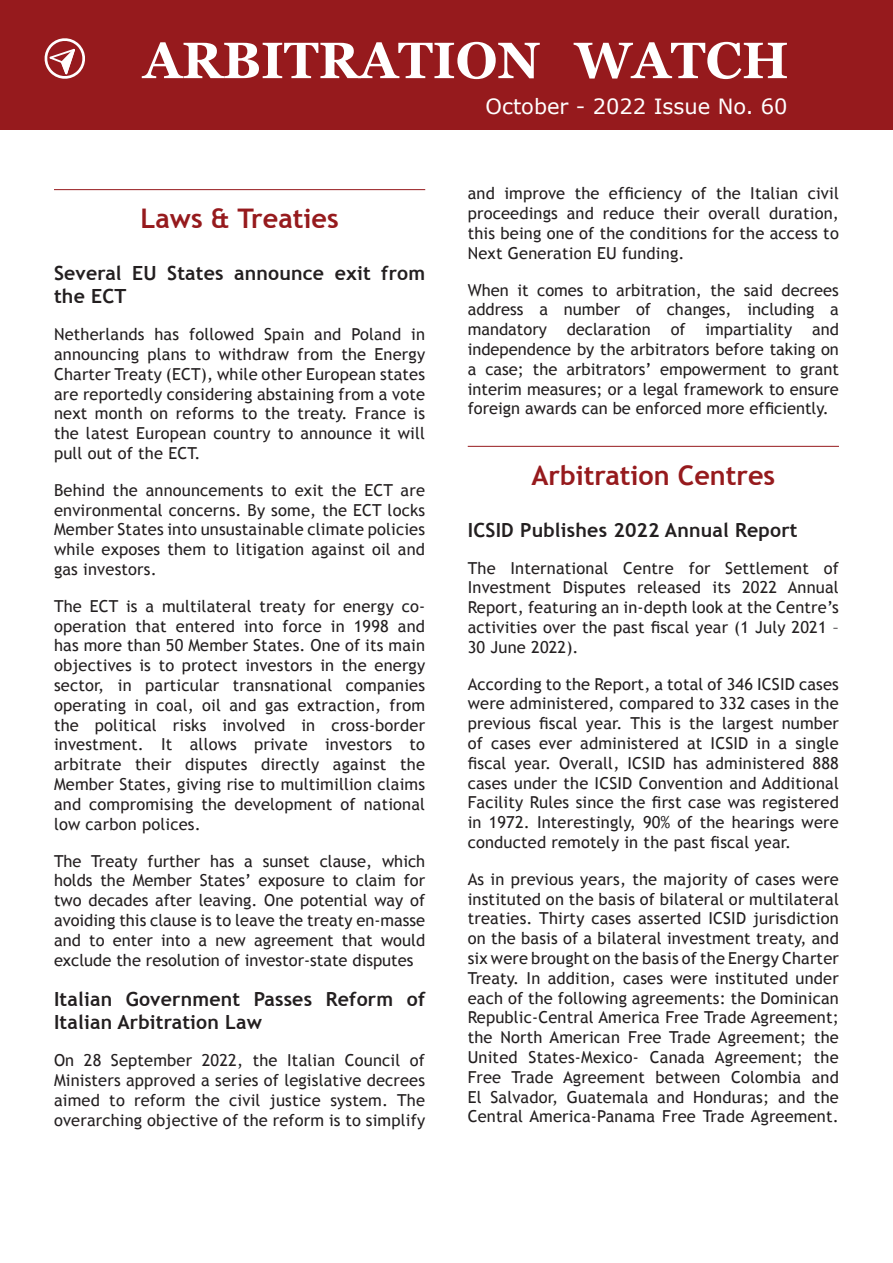
<style>
.page{position:relative;width:893px;height:1263px;background:#fff}
.page>*{position:absolute;margin:0;border:0;box-sizing:border-box;transform-origin:0 0}
.t1{font:700 51px "Georgia";color:#fff}
.t2{font:700 27px "Trebuchet MS";color:#961a1d}
.t3{font:21px "Verdana";color:#fff}
.t4{font:700 19.5px/23.4px "Trebuchet MS";letter-spacing:.01em;color:#231f20}
.t5{font:16.5px/19.8px "Trebuchet MS";letter-spacing:.01em;color:#231f20;text-align:justify}
</style>
<div class="page">
<div style="left:0;top:0;width:893px;height:130px;background:#961a1d"></div>
<svg style="left:44px;top:38px;width:41px;height:41px"></svg>
<hr style="left:54px;top:189px;width:371px;height:1px;background:#961a1d">
<hr style="left:468px;top:446px;width:371px;height:1px;background:#961a1d">
<h1 class="t1" style="left:143px;top:22px;width:647px">ARBITRATION WATCH</h1>
<p class="t3" style="left:485px;top:93px;width:304px">October - 2022 Issue No. 60</p>
<h2 class="t2" style="left:141px;top:202px;width:200px">Laws &amp; Treaties</h2>
<p class="t4" style="left:54px;top:261px;width:373px">Several EU States announce exit from the ECT</p>
<p class="t5" style="left:54px;top:325px;width:373px">Netherlands has followed Spain and Poland in announcing plans to withdraw from the Energy Charter Treaty (ECT), while other European states are reportedly considering abstaining from a vote next month on reforms to the treaty. France is the latest European country to announce it will pull out of the ECT.</p>
<p class="t5" style="left:54px;top:480px;width:373px">Behind the announcements to exit the ECT are environmental concerns. By some, the ECT locks Member States into unsustainable climate policies while exposes them to litigation against oil and gas investors.</p>
<p class="t5" style="left:54px;top:596px;width:373px">The ECT is a multilateral treaty for energy co&shy;operation that entered into force in 1998 and has more than 50 Member States. One of its main objectives is to protect investors in the energy sector, in particular transnational companies operating in coal, oil and gas extraction, from the political risks involved in cross-border investment. It allows private investors to arbitrate their disputes directly against the Member States, giving rise to multimillion claims and compromising the development of national low carbon polices.</p>
<p class="t5" style="left:54px;top:851px;width:373px">The Treaty further has a sunset clause, which holds the Member States’ exposure to claim for two decades after leaving. One potential way of avoiding this clause is to leave the treaty en-masse and to enter into a new agreement that would exclude the resolution of investor-state disputes</p>
<p class="t4" style="left:54px;top:987px;width:373px">Italian Government Passes Reform of<br>Italian Arbitration Law</p>
<p class="t5" style="left:54px;top:1050px;width:373px">On 28 September 2022, the Italian Council of Ministers approved a series of legislative decrees aimed to reform the civil justice system. The overarching objective of the reform is to simplify</p>
<p class="t5" style="left:468px;top:184px;width:373px">and improve the efficiency of the Italian civil proceedings and reduce their overall duration, this being one of the conditions for the access to Next Generation EU funding.</p>
<p class="t5" style="left:468px;top:280px;width:373px">When it comes to arbitration, the said decrees address a number of changes, including a mandatory declaration of impartiality and independence by the arbitrators before taking on a case; the arbitrators’ empowerment to grant interim measures; or a legal framework to ensure foreign awards can be enforced more efficiently.</p>
<h2 class="t2" style="left:531px;top:458px;width:245px">Arbitration Centres</h2>
<p class="t4" style="left:468px;top:518px;width:331px">ICSID Publishes 2022 Annual Report</p>
<p class="t5" style="left:468px;top:558px;width:373px">The International Centre for Settlement of Investment Disputes released its 2022 Annual Report, featuring an in-depth look at the Centre’s activities over the past fiscal year (1 July 2021 – 30 June 2022).</p>
<p class="t5" style="left:468px;top:674px;width:373px">According to the Report, a total of 346 ICSID cases were administered, compared to 332 cases in the previous fiscal year. This is the largest number of cases ever administered at ICSID in a single fiscal year. Overall, ICSID has administered 888 cases under the ICSID Convention and Additional Facility Rules since the first case was registered in 1972. Interestingly, 90% of the hearings were conducted remotely in the past fiscal year.</p>
<p class="t5" style="left:468px;top:869px;width:373px">As in previous years, the majority of cases were instituted on the basis of bilateral or multilateral treaties. Thirty cases asserted ICSID jurisdiction on the basis of a bilateral investment treaty, and six were brought on the basis of the Energy Charter Treaty. In addition, cases were instituted under each of the following agreements: the Dominican Republic-Central America Free Trade Agreement; the North American Free Trade Agreement; the United States-Mexico- Canada Agreement; the Free Trade Agreement between Colombia and El Salvador, Guatemala and Honduras; and the Central America-Panama Free Trade Agreement.</p>
</div>
